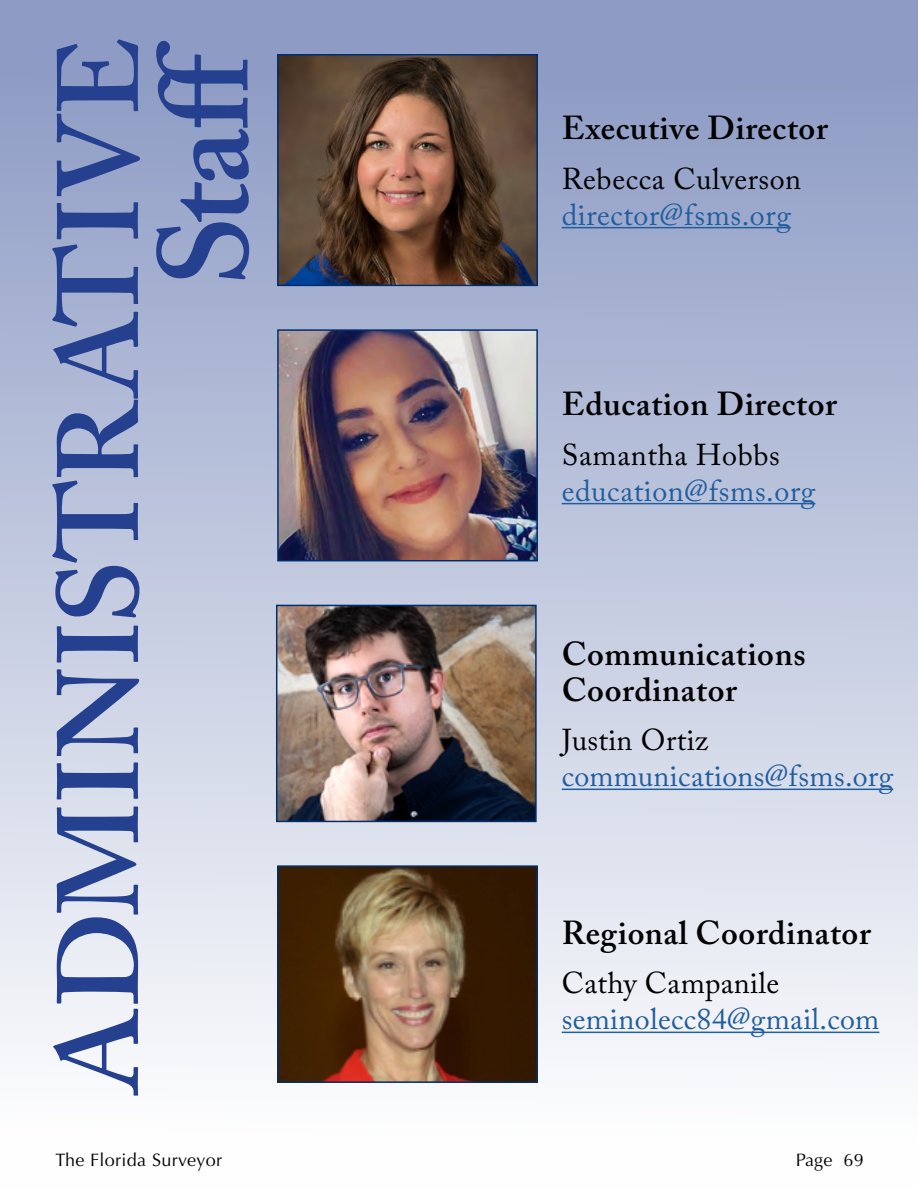
<style>
.page{position:relative;width:918px;height:1188px;background:#fff}
.page>*{position:absolute;margin:0;border:0;box-sizing:border-box;transform-origin:0 0}
.t1{font:600 126px "Adobe Caslon Pro";color:#25408f}
.t2{font:600 114px "Adobe Caslon Pro";color:#25408f}
.t3{font:600 33px/36px "Adobe Caslon Pro";letter-spacing:.02em;color:#000}
.t4{font:30px "Adobe Caslon Pro";letter-spacing:.01em;color:#215e9e}
.t5{font:30px "Adobe Caslon Pro";letter-spacing:.02em;color:#000}
.t6{font:18px "Optima";letter-spacing:.02em;color:#000}
</style>
<div class="page">
<div style="left:0;top:0;width:918px;height:1188px;background:linear-gradient(to bottom,#8796c1,#fff)"></div>
<hr style="left:562px;top:227px;width:229px;height:1px;background:#215e9e">
<hr style="left:562px;top:789px;width:331px;height:1px;background:#215e9e">
<hr style="left:562px;top:1032px;width:317px;height:1px;background:#215e9e">
<hr style="left:562px;top:503px;width:253px;height:1px;background:#215e9e">
<img style="left:280px;top:868px;width:255px;height:212px">
<div style="left:277px;top:865px;width:261px;height:218px;border:2px solid #002f6e"></div>
<img style="left:280px;top:57px;width:255px;height:226px">
<div style="left:277px;top:54px;width:261px;height:232px;border:2px solid #002f6e"></div>
<img style="left:280px;top:332px;width:255px;height:226px">
<div style="left:277px;top:329px;width:261px;height:232px;border:2px solid #002f6e"></div>
<img style="left:279px;top:608px;width:255px;height:211px">
<div style="left:276px;top:605px;width:261px;height:217px;border:2px solid #002f6e"></div>
<h2 class="t2" style="left:32px;top:1094px;width:1058px;rotate:-90deg">ADMINISTRATIVE</h2>
<h1 class="t1" style="left:130px;top:286px;width:247px;rotate:-90deg">Staff</h1>
<p class="t3" style="left:562px;top:110px;width:268px">Executive Director</p>
<p class="t5" style="left:562px;top:161px;width:241px">Rebecca Culverson</p>
<p class="t4" style="left:562px;top:197px;width:231px">director@fsms.org</p>
<p class="t3" style="left:562px;top:386px;width:277px">Education Director</p>
<p class="t5" style="left:562px;top:437px;width:220px">Samantha Hobbs</p>
<p class="t4" style="left:562px;top:473px;width:255px">education@fsms.org</p>
<p class="t3" style="left:562px;top:635px;width:246px">Communications<br>Coordinator</p>
<p class="t5" style="left:562px;top:722px;width:148px">Justin Ortiz</p>
<p class="t4" style="left:562px;top:758px;width:333px">communications@fsms.org</p>
<p class="t3" style="left:562px;top:914px;width:311px">Regional Coordinator</p>
<p class="t5" style="left:562px;top:965px;width:219px">Cathy Campanile</p>
<p class="t4" style="left:562px;top:1001px;width:319px">seminolecc84@gmail.com</p>
<p class="t6" style="left:56px;top:1149px;width:168px">The Florida Surveyor</p>
<p class="t6" style="left:796px;top:1149px;width:70px">Page 69</p>
</div>
